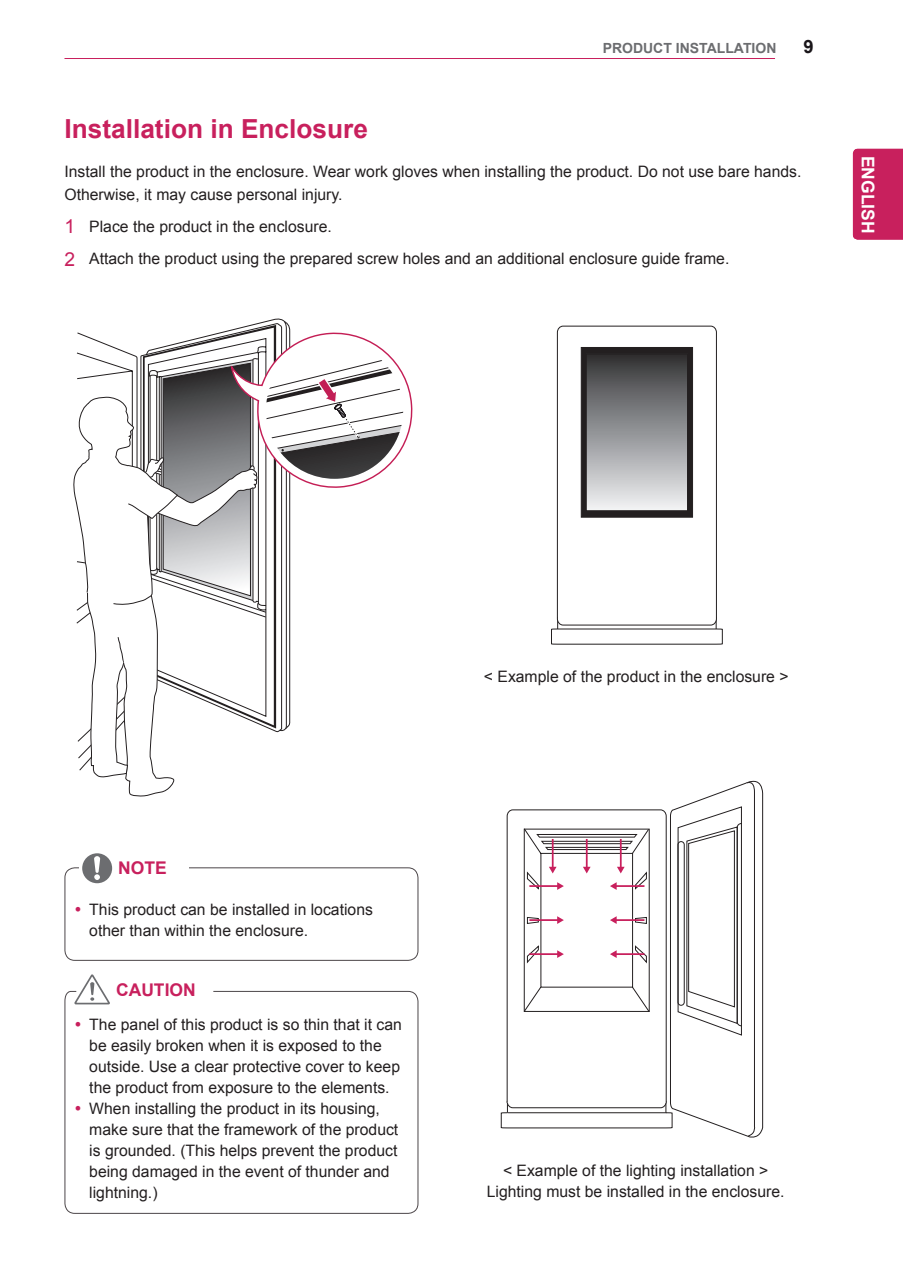
<style>
.page{position:relative;width:903px;height:1275px;background:#fff}
.page>*{position:absolute;margin:0;border:0;box-sizing:border-box;transform-origin:0 0}
.Title-1{font:700 26.25px "Arial";color:#c8205d}
.t1{font:700 21px "Arial";color:#fff}
.t2{font:700 18.38px "Arial";color:#1a161a}
.Title-note{font:700 17.5px "Arial";color:#c8205d}
.t3{font:700 17.5px "Arial";color:#fff}
.Body{font:15.75px/21px "Arial";color:#231f20}
._1-Body{font:15.75px "Arial";color:#231f20}
.t4{font:700 14px "Arial";color:#6c6d70}
.s1{font-size:19.25px;color:#c8205d}
</style>
<div class="page">
<hr style="left:64px;top:58px;width:711px;height:1px;background:#c8205d">
<div style="left:853px;top:149px;width:50px;height:91px;background:#c8205d"></div>
<svg style="left:226px;top:321px;width:61px;height:10px"></svg>
<svg style="left:74px;top:331px;width:338px;height:465px"></svg>
<svg style="left:557px;top:621px;width:159px;height:7px"></svg>
<div style="left:557px;top:326px;width:159px;height:299px;background:#fff;border-radius:6px"></div>
<div style="left:557px;top:326px;width:160px;height:299px;border:1px solid #231f20;border-radius:6px"></div>
<svg style="left:551px;top:628px;width:172px;height:16px"></svg>
<div style="left:581px;top:347px;width:112px;height:170px;background:#231f20;border:1px solid #231f20"></div>
<div style="left:586px;top:354px;width:101px;height:157px;background:linear-gradient(to bottom,#343437,#f2f4f6)"></div>
<div style="left:586px;top:354px;width:102px;height:157px;border:1px solid #231f20"></div>
<svg style="left:501px;top:781px;width:262px;height:356px"></svg>
<div style="left:64px;top:867px;width:354px;height:94px;border:1px solid #4c4649;border-radius:10px"></div>
<div style="left:108px;top:858px;width:81px;height:23px;background:#fff"></div>
<div style="left:79px;top:853px;width:38px;height:30px;background:#fff"></div>
<svg style="left:82px;top:853px;width:30px;height:30px"></svg>
<svg style="left:64px;top:990px;width:355px;height:224px"></svg>
<svg style="left:74px;top:974px;width:36px;height:30px"></svg>
<svg style="left:76px;top:1022px;width:4px;height:4px"></svg>
<svg style="left:76px;top:1106px;width:4px;height:4px"></svg>
<p class="t4" style="left:603px;top:39px;width:175px">PRODUCT INSTALLATION</p>
<p class="t2" style="left:803px;top:34px;width:12px">9</p>
<p class="Title-1" style="left:64px;top:111px;width:305px">Installation in Enclosure</p>
<p class="Body" style="left:64px;top:160px;width:738px;line-height:22.8px">Install the product in the enclosure. Wear work gloves when installing the product. Do not use bare hands.<br>Otherwise, it may cause personal injury.</p>
<p class="_1-Body" style="left:64px;top:216px;width:269px"><span class="s1">1</span> Place the product in the enclosure.</p>
<p class="_1-Body" style="left:64px;top:249px;width:666px"><span class="s1">2</span> Attach the product using the prepared screw holes and an additional enclosure guide frame.</p>
<p class="t3" style="left:879px;top:156px;width:79px;rotate:90deg">ENGLISH</p>
<h2 class="t1" style="left:884px;top:172px;width:47px;rotate:90deg">ENG</h2>
<p class="Title-note" style="left:118px;top:856px;width:50px">NOTE</p>
<p class="Body" style="left:89px;top:899px;width:285px">This product can be installed in locations other than within the enclosure.</p>
<p class="Title-note" style="left:116px;top:978px;width:81px">CAUTION</p>
<p class="Body" style="left:89px;top:1014px;width:314px">The panel of this product is so thin that it can be easily broken when it is exposed to the outside. Use a clear protective cover to keep the product from exposure to the elements.</p>
<p class="Body" style="left:89px;top:1098px;width:311px">When installing the product in its housing, make sure that the framework of the product is grounded. (This helps prevent the product being damaged in the event of thunder and lightning.)</p>
<p class="Body" style="left:484px;top:666px;width:306px">&lt; Example of the product in the enclosure &gt;</p>
<p class="Body" style="left:503px;top:1160px;width:267px">&lt; Example of the lighting installation &gt;</p>
<p class="Body" style="left:487px;top:1181px;width:299px">Lighting must be installed in the enclosure.</p>
</div>
